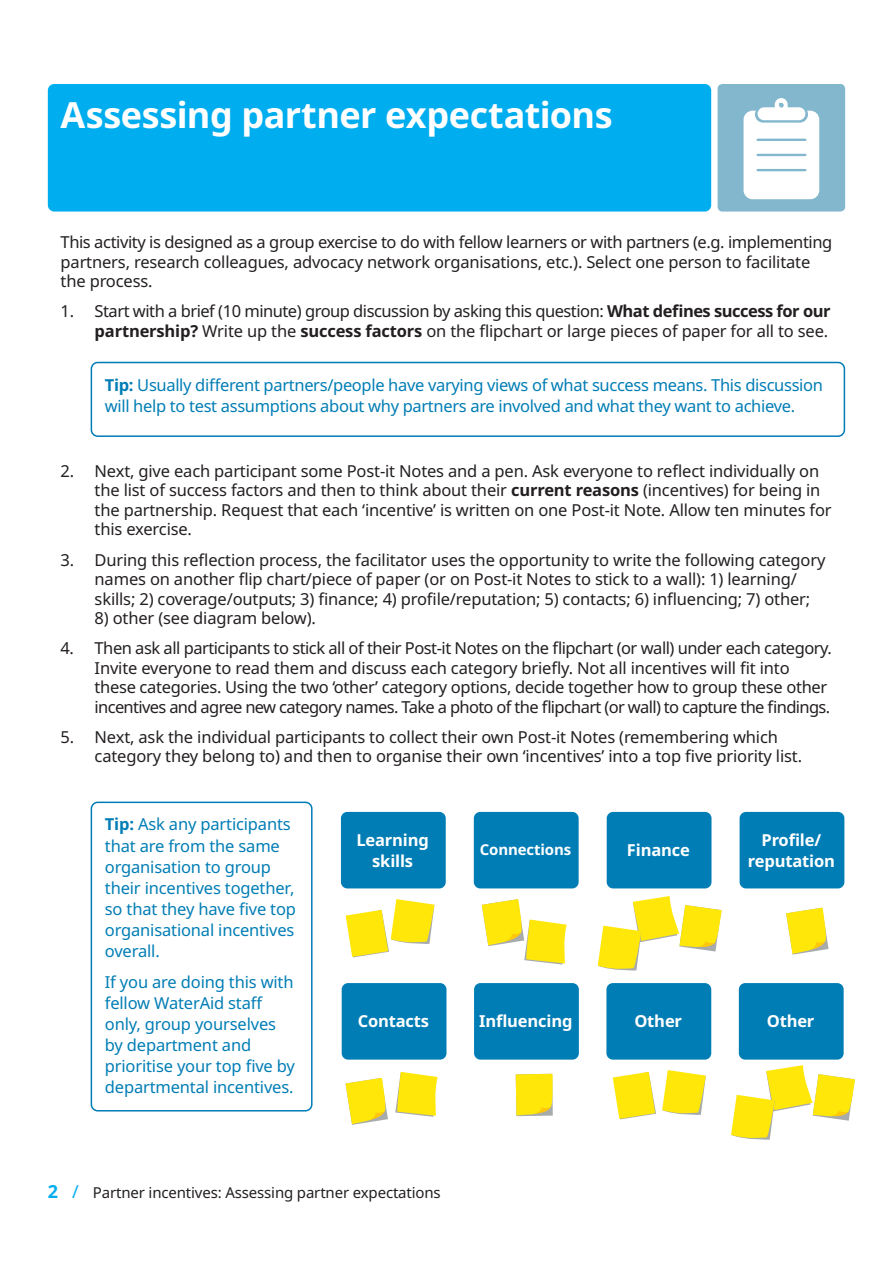
<style>
.page{position:relative;width:893px;height:1263px;background:#fff}
.page>*{position:absolute;margin:0;border:0;box-sizing:border-box;transform-origin:0 0}
.t1{font:700 36px "Noto Sans";letter-spacing:-.015em;color:#fff}
.t2{font:16.5px/19.5px "Noto Sans";letter-spacing:-.01em;color:#231f20}
.t3{font:16.5px/19.5px "Noto Sans";letter-spacing:-.03em;color:#231f20;text-align:right}
.t4{font:16.5px/21px "Noto Sans";letter-spacing:-.01em;color:#007db5}
.t5{font:700 16.5px/21px "Noto Sans";letter-spacing:-.01em;color:#fff;text-align:center}
.t6{font:15px "Noto Sans";letter-spacing:-.01em;color:#231f20}
.t7{font:700 15px "Noto Sans";letter-spacing:-.01em;color:#fff}
.s1{font-weight:700}
.s2{font-weight:700;font-size:18px;color:#00aeef}
.s3{font-size:18px;color:#00aeef}
</style>
<div class="page">
<div style="left:48px;top:84px;width:663px;height:128px;background:#00aeef;border-radius:6px"></div>
<div style="left:91px;top:362px;width:754px;height:75px;border:2px solid #007db5;border-radius:6px"></div>
<div style="left:91px;top:801px;width:222px;height:310px;border:2px solid #007db5;border-radius:6px"></div>
<div style="left:341px;top:812px;width:105px;height:76px;background:#007db5;border-radius:6px"></div>
<div style="left:474px;top:812px;width:105px;height:76px;background:#007db5;border-radius:6px"></div>
<div style="left:607px;top:812px;width:104px;height:76px;background:#007db5;border-radius:6px"></div>
<div style="left:740px;top:812px;width:104px;height:76px;background:#007db5;border-radius:6px"></div>
<div style="left:342px;top:983px;width:104px;height:76px;background:#007db5;border-radius:6px"></div>
<div style="left:474px;top:983px;width:105px;height:76px;background:#007db5;border-radius:6px"></div>
<div style="left:606px;top:983px;width:105px;height:76px;background:#007db5;border-radius:6px"></div>
<div style="left:739px;top:983px;width:105px;height:76px;background:#007db5;border-radius:6px"></div>
<svg style="left:346px;top:899px;width:88px;height:58px"></svg>
<svg style="left:482px;top:899px;width:85px;height:65px"></svg>
<svg style="left:598px;top:896px;width:124px;height:75px"></svg>
<svg style="left:731px;top:1065px;width:124px;height:75px"></svg>
<svg style="left:395px;top:1072px;width:43px;height:45px"></svg>
<svg style="left:345px;top:1078px;width:43px;height:47px"></svg>
<svg style="left:613px;top:1072px;width:43px;height:47px"></svg>
<svg style="left:662px;top:1070px;width:44px;height:45px"></svg>
<svg style="left:786px;top:907px;width:43px;height:48px"></svg>
<svg style="left:516px;top:1074px;width:37px;height:42px;background:#f8e118"></svg>
<div style="left:718px;top:84px;width:127px;height:128px;background:#83b7cd;border-radius:5px"></div>
<svg style="left:744px;top:98px;width:75px;height:101px;background:#e9f2f6"></svg>
<h1 class="t1" style="left:61px;top:89px;width:554px">Assessing partner expectations</h1>
<p class="t2" style="left:61px;top:233px;width:773px">This activity is designed as a group exercise to do with fellow learners or with partners (e.g. implementing partners, research colleagues, advocacy network organisations, etc.). Select one person to facilitate the process.</p>
<p class="t3" style="left:61px;top:302px;width:771px">1. Start with a brief (10 minute) group discussion by asking this question: <span class="s1">What defines success for our partnership?</span> Write up the <span class="s1">success factors</span> on the flipchart or large pieces of paper for all to see.</p>
<p class="t4" style="left:105px;top:375px;width:720px"><span class="s1">Tip:</span> Usually different partners/people have varying views of what success means. This discussion will help to test assumptions about why partners are involved and what they want to achieve.</p>
<p class="t2" style="left:95px;top:461px;width:739px;text-indent:-34px">2. Next, give each participant some Post-it Notes and a pen. Ask everyone to reflect individually on the list of success factors and then to think about their <span class="s1">current reasons</span> (incentives) for being in the partnership. Request that each ‘incentive’ is written on one Post-it Note. Allow ten minutes for this exercise.</p>
<p class="t2" style="left:95px;top:550px;width:732px;text-indent:-34px">3. During this reflection process, the facilitator uses the opportunity to write the following category names on another flip chart/piece of paper (or on Post-it Notes to stick to a wall): 1) learning/ skills; 2) coverage/outputs; 3) finance; 4) profile/reputation; 5) contacts; 6) influencing; 7) other;</p>
<p class="t2" style="left:95px;top:609px;width:223px">8) other (see diagram below).</p>
<p class="t3" style="left:95px;top:639px;width:739px;text-align:left;text-indent:-34px">4. Then ask all participants to stick all of their Post-it Notes on the flipchart (or wall) under each category.<br>Invite everyone to read them and discuss each category briefly. Not all incentives will fit into these categories. Using the two ‘other’ category options, decide together how to group these other incentives and agree new category names. Take a photo of the flipchart (or wall) to capture the findings.</p>
<p class="t2" style="left:95px;top:727px;width:709px;text-indent:-34px">5. Next, ask the individual participants to collect their own Post-it Notes (remembering which category they belong to) and then to organise their own ‘incentives’ into a top five priority list.</p>
<p class="t4" style="left:105px;top:814px;width:193px"><span class="s1">Tip:</span> Ask any participants that are from the same organisation to group their incentives together, so that they have five top organisational incentives overall.</p>
<p class="t4" style="left:105px;top:972px;width:192px">If you are doing this with fellow WaterAid staff only, group yourselves by department and prioritise your top five by departmental incentives.</p>
<p class="t5" style="left:356px;top:829px;width:74px">Learning skills</p>
<p class="t7" style="left:480px;top:839px;width:93px">Connections</p>
<p class="t5" style="left:627px;top:840px;width:64px">Finance</p>
<p class="t5" style="left:748px;top:829px;width:89px">Profile/ reputation</p>
<p class="t5" style="left:358px;top:1011px;width:73px">Contacts</p>
<p class="t5" style="left:479px;top:1011px;width:95px">Influencing</p>
<p class="t5" style="left:634px;top:1011px;width:49px">Other</p>
<p class="t5" style="left:767px;top:1011px;width:49px">Other</p>
<p class="t6" style="left:48px;top:1182px;width:394px"><span class="s2">2</span> <span class="s3">/</span> Partner incentives: Assessing partner expectations</p>
</div>
